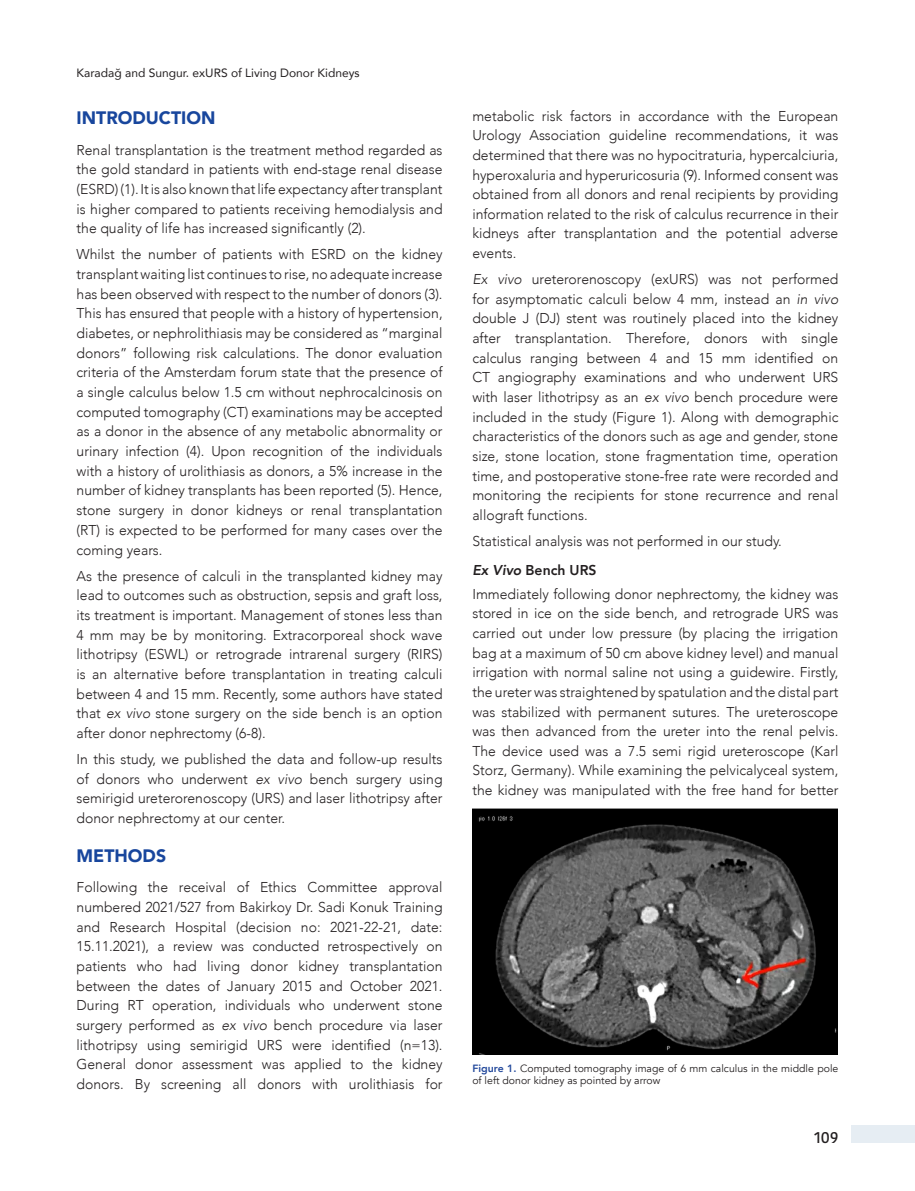
<style>
.page{position:relative;width:915px;height:1191px;background:#fff}
.page>*{position:absolute;margin:0;border:0;box-sizing:border-box;transform-origin:0 0}
.ARA_BASLIK{font:900 18px "Avenir";color:#18469d}
.t1{font:500 16.5px "Kohinoor Devanagari";color:#231f20}
.METİN{font:300 14.25px/19.6px "Avenir";color:#231f20;text-align:justify}
.BOLD_ALT_BASLIK{font:800 14.25px "Avenir";color:#231f20}
.t2{font:12px "Avenir";color:#231f20}
.RESİM_ALTI{font:10.5px/12.6px "Avenir";color:#231f20}
.s1{font-style:italic}
.s2{font-weight:800;color:#22489b}
</style>
<div class="page">
<div style="left:850px;top:1125px;width:64px;height:17px;background:#e6edf3"></div>
<img style="left:472px;top:808px;width:365px;height:246px">
<p class="t2" style="left:77px;top:64px;width:284px">Karadağ and Sungur. exURS of Living Donor Kidneys</p>
<p class="ARA_BASLIK" style="left:77px;top:103px;width:140px">INTRODUCTION</p>
<p class="METİN" style="left:77px;top:140px;width:367px">Renal transplantation is the treatment method regarded as the gold standard in patients with end-stage renal disease (ESRD) (1). It is also known that life expectancy after transplant is higher compared to patients receiving hemodialysis and the quality of life has increased significantly (2).</p>
<p class="METİN" style="left:77px;top:245px;width:367px">Whilst the number of patients with ESRD on the kidney transplant waiting list continues to rise, no adequate increase has been observed with respect to the number of donors (3).<br>This has ensured that people with a history of hypertension, diabetes, or nephrolithiasis may be considered as “marginal donors” following risk calculations. The donor evaluation criteria of the Amsterdam forum state that the presence of a single calculus below 1.5 cm without nephrocalcinosis on computed tomography (CT) examinations may be accepted as a donor in the absence of any metabolic abnormality or urinary infection (4). Upon recognition of the individuals with a history of urolithiasis as donors, a 5% increase in the number of kidney transplants has been reported (5). Hence, stone surgery in donor kidneys or renal transplantation (RT) is expected to be performed for many cases over the coming years.</p>
<p class="METİN" style="left:77px;top:566px;width:367px">As the presence of calculi in the transplanted kidney may lead to outcomes such as obstruction, sepsis and graft loss, its treatment is important. Management of stones less than 4 mm may be by monitoring. Extracorporeal shock wave lithotripsy (ESWL) or retrograde intrarenal surgery (RIRS) is an alternative before transplantation in treating calculi between 4 and 15 mm. Recently, some authors have stated that <span class="s1">ex vivo</span> stone surgery on the side bench is an option after donor nephrectomy (6-8).</p>
<p class="METİN" style="left:77px;top:749px;width:367px">In this study, we published the data and follow-up results of donors who underwent <span class="s1">ex vivo</span> bench surgery using semirigid ureterorenoscopy (URS) and laser lithotripsy after donor nephrectomy at our center.</p>
<p class="ARA_BASLIK" style="left:77px;top:840px;width:91px">METHODS</p>
<p class="METİN" style="left:77px;top:877px;width:367px">Following the receival of Ethics Committee approval numbered 2021/527 from Bakirkoy Dr. Sadi Konuk Training and Research Hospital (decision no: 2021-22-21, date:<br>15.11.2021), a review was conducted retrospectively on patients who had living donor kidney transplantation between the dates of January 2015 and October 2021.<br>During RT operation, individuals who underwent stone surgery performed as <span class="s1">ex vivo</span> bench procedure via laser lithotripsy using semirigid URS were identified (n=13).<br>General donor assessment was applied to the kidney donors. By screening all donors with urolithiasis for</p>
<p class="METİN" style="left:472px;top:106px;width:367px">metabolic risk factors in accordance with the European Urology Association guideline recommendations, it was determined that there was no hypocitraturia, hypercalciuria, hyperoxaluria and hyperuricosuria (9). Informed consent was obtained from all donors and renal recipients by providing information related to the risk of calculus recurrence in their kidneys after transplantation and the potential adverse events.</p>
<p class="METİN" style="left:472px;top:269px;width:367px"><span class="s1">Ex vivo</span> ureterorenoscopy (exURS) was not performed for asymptomatic calculi below 4 mm, instead an <span class="s1">in vivo </span>double J (DJ) stent was routinely placed into the kidney after transplantation. Therefore, donors with single calculus ranging between 4 and 15 mm identified on CT angiography examinations and who underwent URS with laser lithotripsy as an <span class="s1">ex vivo</span> bench procedure were included in the study (Figure 1). Along with demographic characteristics of the donors such as age and gender, stone size, stone location, stone fragmentation time, operation time, and postoperative stone-free rate were recorded and monitoring the recipients for stone recurrence and renal allograft functions.</p>
<p class="METİN" style="left:472px;top:531px;width:311px">Statistical analysis was not performed in our study.</p>
<p class="BOLD_ALT_BASLIK" style="left:472px;top:558px;width:126px"><span class="s1">Ex Vivo</span> Bench URS</p>
<p class="METİN" style="left:472px;top:584px;width:367px">Immediately following donor nephrectomy, the kidney was stored in ice on the side bench, and retrograde URS was carried out under low pressure (by placing the irrigation bag at a maximum of 50 cm above kidney level) and manual irrigation with normal saline not using a guidewire. Firstly, the ureter was straightened by spatulation and the distal part was stabilized with permanent sutures. The ureteroscope was then advanced from the ureter into the renal pelvis.<br>The device used was a 7.5 semi rigid ureteroscope (Karl Storz, Germany). While examining the pelvicalyceal system, the kidney was manipulated with the free hand for better</p>
<p class="RESİM_ALTI" style="left:472px;top:1062px;width:367px"><span class="s2">Figure 1.</span> Computed tomography image of 6 mm calculus in the middle pole of left donor kidney as pointed by arrow</p>
<p class="t1" style="left:813px;top:1127px;width:26px">109</p>
</div>
